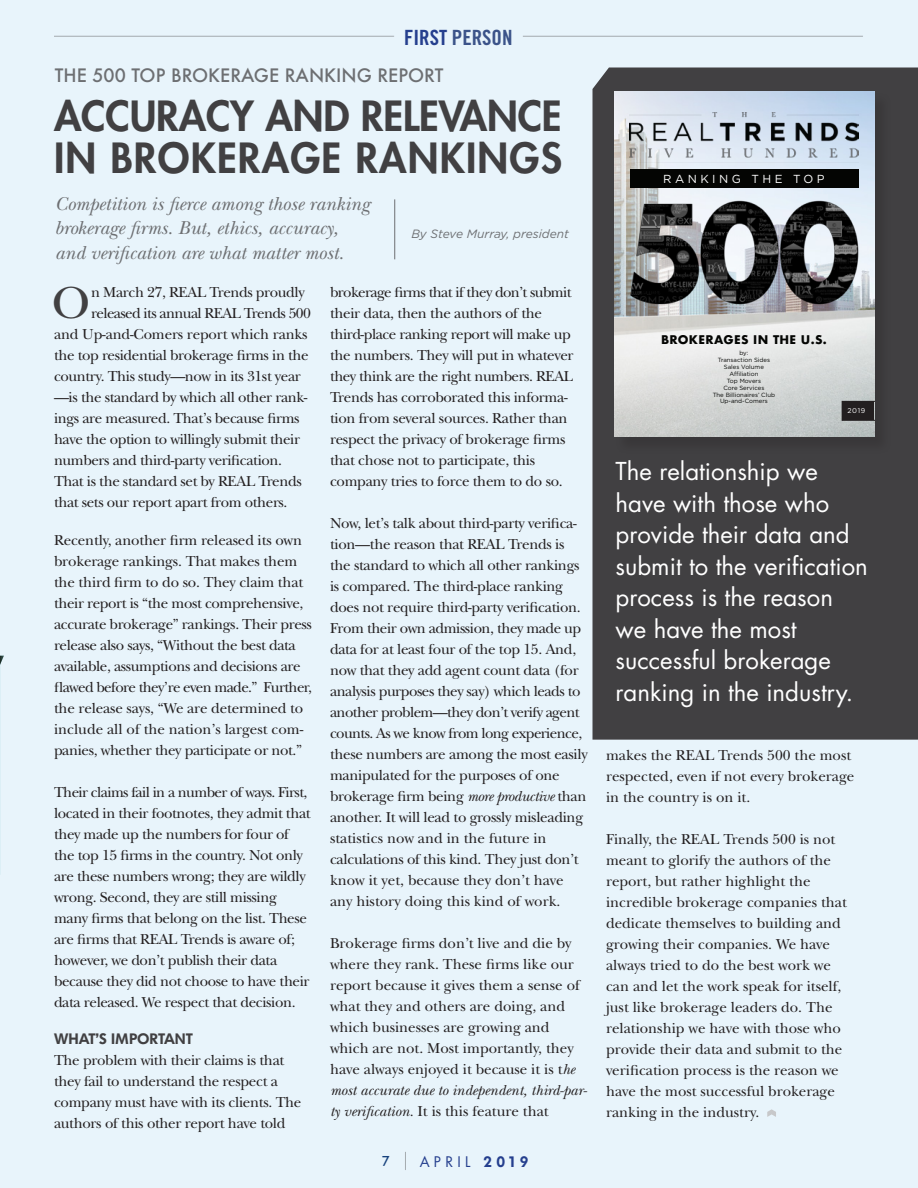
<style>
.page{position:relative;width:918px;height:1188px;background:#e8f4fb}
.page>*{position:absolute;margin:0;border:0;box-sizing:border-box;transform-origin:0 0}
.t1{font:46.8px "New Baskerville";color:#414042}
.t2{font:800 40.5px/42.2px "Futura Std";letter-spacing:-.005em;color:#414042}
.t3{font:24px/31.5px "Futura Std";color:#fff}
.t4{font:21px "Trade Gothic LT Std Bd Cn 20";color:#3b5389}
.t5{font:italic 19.5px/24.8px "New Baskerville";color:#6d6f72}
.t6{font:500 18px "Futura";color:#6d6f72}
.t7{font:15px/21px "New Baskerville";letter-spacing:-.02em;color:#231f20}
.t8{font:15px/21px "New Baskerville";color:#231f20}
.t9{font:15px "New Baskerville";letter-spacing:-.04em;color:#231f20}
.t10{font:600 15px "Futura BQ";color:#414042}
.t11{font:14.25px "Futura Std";letter-spacing:.3em;color:#253f8e}
.t12{font:500 14.25px "Futura BT";color:#17427d}
.t13{font:italic 12px "Gotham";color:#6d6f72}
.t14{font:700 11.7px "Futura";letter-spacing:.03em;color:#040503}
.t15{font:11.7px "Gotham";letter-spacing:.3em;color:#fff}
.t16{font:6.9px "Gotham";color:#fff}
.t17{font:6px/6.9px "Gotham";color:#040503;text-align:center}
.s1{color:#253f8e}
.s2{font-style:italic}
.s3{font-family:"Futura BQ";font-weight:600;font-size:15px}
</style>
<div class="page">
<img style="left:0;top:656px;width:4px;height:218px">
<hr style="left:54px;top:36px;width:340px;height:1px;background:#6d6f72">
<hr style="left:523px;top:36px;width:340px;height:1px;background:#6d6f72">
<svg style="left:405px;top:1152px;width:1px;height:18px"></svg>
<svg style="left:767px;top:1109px;width:9px;height:8px"></svg>
<hr style="left:394px;top:199px;width:1px;height:60px;background:#6d6f72">
<div style="left:593px;top:68px;width:325px;height:672px;background:#414042"></div>
<div style="left:615px;top:92px;width:277px;height:362px;background:#3c3b3d"></div>
<img style="left:614px;top:91px;width:260px;height:346px">
<img style="left:629px;top:113px;width:230px;height:50px">
<img style="left:624px;top:192px;width:236px;height:140px">
<div style="left:630px;top:169px;width:228px;height:19px;background:#040503"></div>
<svg style="left:842px;top:401px;width:32px;height:20px"></svg>
<p class="t4" style="left:404px;top:25px;width:110px"><span class="s1">FIRST</span> PERSON</p>
<p class="t6" style="left:55px;top:63px;width:390px">THE 500 TOP BROKERAGE RANKING REPORT</p>
<p class="t2" style="left:54px;top:95px;width:510px">ACCURACY AND RELEVANCE<br>IN BROKERAGE RANKINGS</p>
<p class="t5" style="left:55px;top:191px;width:316px">Competition is fierce among those ranking brokerage firms. But, ethics, accuracy, and verification are what matter most.</p>
<p class="t13" style="left:412px;top:227px;width:159px">By Steve Murray, president</p>
<p class="t1" style="left:52px;top:276px;width:40px">O</p>
<p class="t7" style="left:91px;top:282px;width:215px">n March 27, REAL Trends proudly</p>
<p class="t9" style="left:91px;top:305px;width:221px">released its annual REAL Trends 500</p>
<p class="t7" style="left:54px;top:324px;width:255px">and Up-and-Comers report which ranks</p>
<p class="t7" style="left:54px;top:345px;width:256px">the top residential brokerage firms in the</p>
<p class="t7" style="left:54px;top:366px;width:248px">country. This study—now in its 31st year</p>
<p class="t7" style="left:54px;top:387px;width:255px">—is the standard by which all other rank-</p>
<p class="t7" style="left:54px;top:408px;width:247px">ings are measured. That’s because firms</p>
<p class="t7" style="left:54px;top:429px;width:248px">have the option to willingly submit their</p>
<p class="t7" style="left:54px;top:450px;width:230px">numbers and third-party verification.</p>
<p class="t7" style="left:54px;top:471px;width:249px">That is the standard set by REAL Trends</p>
<p class="t7" style="left:54px;top:492px;width:235px">that sets our report apart from others.</p>
<p class="t7" style="left:54px;top:529px;width:260px">Recently, another firm released its own brokerage rankings. That makes them the third firm to do so. They claim that their report is “the most comprehensive, accurate brokerage” rankings. Their press release also says, “Without the best data available, assumptions and decisions are flawed before they’re even made.” Further, the release says, “We are determined to include all of the nation’s largest com&shy;panies, whether they participate or not.”</p>
<p class="t7" style="left:54px;top:781px;width:258px">Their claims fail in a number of ways. First, located in their footnotes, they admit that they made up the numbers for four of the top 15 firms in the country. Not only are these numbers wrong; they are wildly wrong. Second, they are still missing many firms that belong on the list. These are firms that REAL Trends is aware of; however, we don’t publish their data because they did not choose to have their data released. We respect that decision.</p>
<p class="t10" style="left:54px;top:1030px;width:141px">WHAT’S IMPORTANT</p>
<p class="t7" style="left:54px;top:1050px;width:249px">The problem with their claims is that they fail to understand the respect a company must have with its clients. The authors of this other report have told</p>
<p class="t7" style="left:330px;top:282px;width:245px">brokerage firms that if they don’t submit their data, then the authors of the third-place ranking report will make up the numbers. They will put in whatever they think are the right numbers. REAL Trends has corroborated this informa&shy;tion from several sources. Rather than respect the privacy of brokerage firms that chose not to participate, this company tries to force them to do so.</p>
<p class="t7" style="left:330px;top:513px;width:259px">Now, let’s talk about third-party verifica&shy;tion—the reason that REAL Trends is the standard to which all other rankings is compared. The third-place ranking does not require third-party verification.<br>From their own admission, they made up data for at least four of the top 15. And, now that they add agent count data (for analysis purposes they say) which leads to another problem—they don’t verify agent counts. As we know from long experience, these numbers are among the most easily manipulated for the purposes of one brokerage firm being <span class="s2">more productive</span> than another. It will lead to grossly misleading statistics now and in the future in calculations of this kind. They just don’t know it yet, because they don’t have any history doing this kind of work.</p>
<p class="t8" style="left:330px;top:933px;width:259px">Brokerage firms don’t live and die by where they rank. These firms like our report because it gives them a sense of what they and others are doing, and which businesses are growing and which are not. Most importantly, they have always enjoyed it because it is t<span class="s2">he most accurate due to independent, third-par&shy;ty verification.</span> It is this feature that</p>
<p class="t12" style="left:381px;top:1153px;width:10px">7</p>
<p class="t11" style="left:420px;top:1152px;width:111px">APRIL <span class="s3">2019</span></p>
<p class="t15" style="left:663px;top:171px;width:163px">RANKING THE TOP</p>
<p class="t14" style="left:661px;top:331px;width:167px">BROKERAGES IN THE U.S.</p>
<p class="t17" style="left:713px;top:349px;width:64px">by:<br>Transaction Sides<br>Sales Volume<br>Affiliation<br>Top Movers<br>Core Services<br>The Billionaires’ Club<br>Up-and-Comers</p>
<p class="t16" style="left:847px;top:406px;width:19px">2019</p>
<p class="t3" style="left:616px;top:456px;width:254px">The relationship we have with those who provide their data and submit to the verification process is the reason we have the most successful brokerage ranking in the industry.</p>
<p class="t8" style="left:606px;top:745px;width:250px">makes the REAL Trends 500 the most respected, even if not every brokerage in the country is on it.</p>
<p class="t8" style="left:606px;top:829px;width:242px">Finally, the REAL Trends 500 is not meant to glorify the authors of the report, but rather highlight the incredible brokerage companies that dedicate themselves to building and growing their companies. We have always tried to do the best work we can and let the work speak for itself, just like brokerage leaders do. The relationship we have with those who provide their data and submit to the verification process is the reason we have the most successful brokerage ranking in the industry.</p>
</div>
